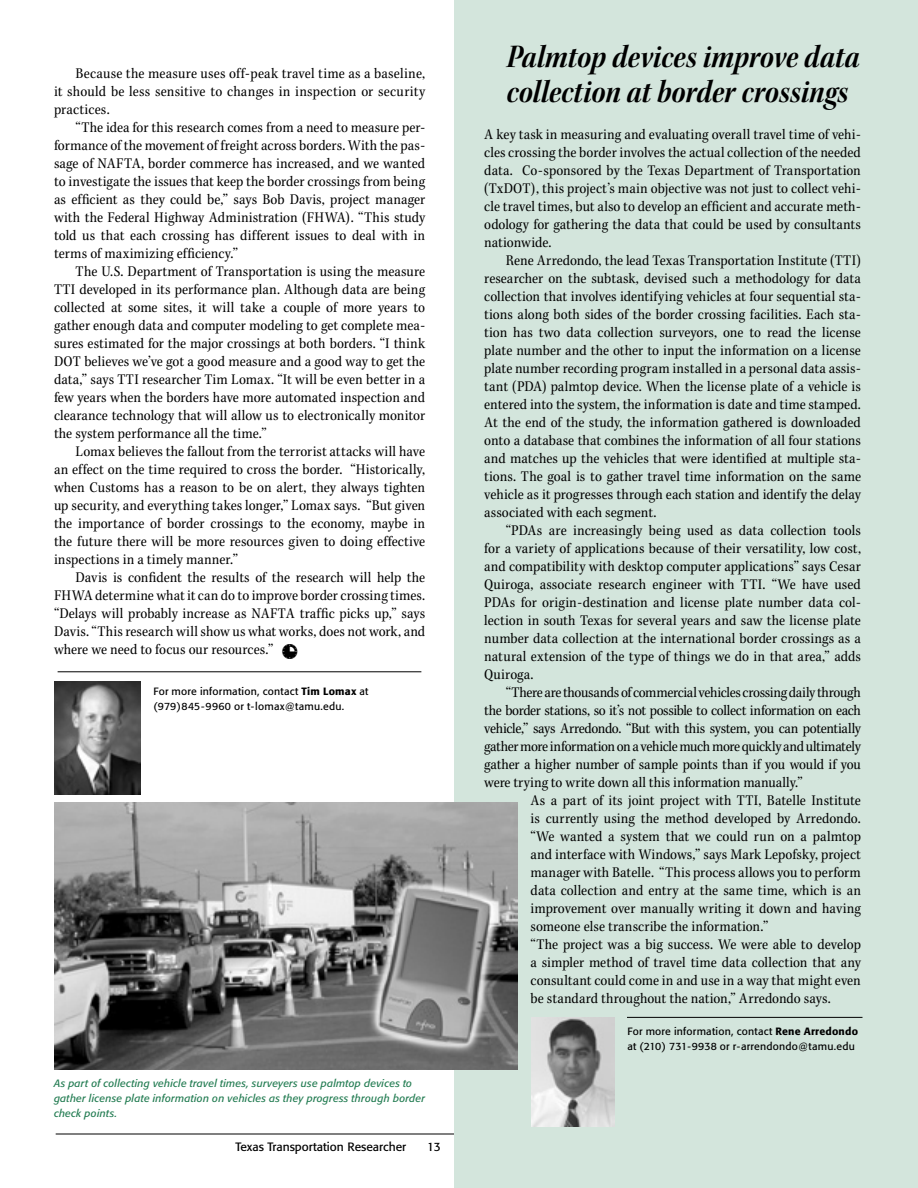
<style>
.page{position:relative;width:918px;height:1188px;background:#fff}
.page>*{position:absolute;margin:0;border:0;box-sizing:border-box;transform-origin:0 0}
.t1{font:33px/34.5px "Kepl MM It 650 450 22";letter-spacing:-.005em;color:#000}
.t2{font:21px "Mini Pics Digidings";color:#000}
.t3{font:15px/18px "Kepl MM 385 450 10";letter-spacing:.005em;color:#000;text-align:justify}
.t4{font:12px "Formata";color:#000}
.t5{font:10.5px/15px "Formata";letter-spacing:.02em;color:#000}
.t6{font:italic 10.5px/15px "Formata";letter-spacing:.02em;color:#237c52}
.s1{font-weight:500}
</style>
<div class="page">
<hr style="left:56px;top:1134px;width:810px;height:1px;background:#000">
<div style="left:454px;top:0;width:464px;height:1188px;background:#d3e5dc"></div>
<hr style="left:58px;top:671px;width:363px;height:1px;background:#000">
<hr style="left:627px;top:1017px;width:235px;height:1px;background:#000">
<img style="left:54px;top:802px;width:463px;height:268px">
<img style="left:54px;top:681px;width:86px;height:113px">
<img style="left:532px;top:1017px;width:83px;height:110px">
<p class="t3" style="left:54px;top:65px;width:373px;text-indent:22px">Because the measure uses off-peak travel time as a baseline, it should be less sensitive to changes in inspection or security practices.</p>
<p class="t3" style="left:54px;top:119px;width:373px;text-indent:22px">“The idea for this research comes from a need to measure per&shy;formance of the movement of freight across borders. With the pas&shy;sage of NAFTA, border commerce has increased, and we wanted to investigate the issues that keep the border crossings from being as efficient as they could be,” says Bob Davis, project manager with the Federal Highway Administration (FHWA). “This study told us that each crossing has different issues to deal with in terms of maximizing efficiency.”</p>
<p class="t3" style="left:54px;top:263px;width:373px;text-indent:22px">The U.S. Department of Transportation is using the measure TTI developed in its performance plan. Although data are being collected at some sites, it will take a couple of more years to gather enough data and computer modeling to get complete mea&shy;sures estimated for the major crossings at both borders. “I think DOT believes we’ve got a good measure and a good way to get the data,” says TTI researcher Tim Lomax. “It will be even better in a few years when the borders have more automated inspection and clearance technology that will allow us to electronically monitor the system performance all the time.”</p>
<p class="t3" style="left:54px;top:443px;width:373px;text-indent:22px">Lomax believes the fallout from the terrorist attacks will have an effect on the time required to cross the border. “Historically, when Customs has a reason to be on alert, they always tighten up security, and everything takes longer,” Lomax says. “But given the importance of border crossings to the economy, maybe in the future there will be more resources given to doing effective inspections in a timely manner.”</p>
<p class="t3" style="left:54px;top:569px;width:373px;text-indent:22px">Davis is confident the results of the research will help the FHWA determine what it can do to improve border crossing times. “Delays will probably increase as NAFTA traffic picks up,” says Davis. “This research will show us what works, does not work, and where we need to focus our resources.”</p>
<p class="t5" style="left:153px;top:684px;width:217px">For more information, contact <span class="s1">Tim Lomax</span> at (979)845-9960 or t-lomax@tamu.edu.</p>
<h2 class="t2" style="left:282px;top:639px;width:18px">R</h2>
<p class="t6" style="left:54px;top:1076px;width:373px">As part of collecting vehicle travel times, surveyers use palmtop devices to gather license plate information on vehicles as they progress through border check points.</p>
<p class="t4" style="left:235px;top:1139px;width:172px">Texas Transportation Researcher</p>
<p class="t4" style="left:427px;top:1139px;width:15px">13</p>
<h1 class="t1" style="left:507px;top:40px;width:355px">Palmtop devices improve data collection at border crossings</h1>
<p class="t3" style="left:484px;top:126px;width:378px">A key task in measuring and evaluating overall travel time of vehi&shy;cles crossing the border involves the actual collection of the needed data. Co-sponsored by the Texas Department of Transportation (TxDOT), this project’s main objective was not just to collect vehi&shy;cle travel times, but also to develop an efficient and accurate meth&shy;odology for gathering the data that could be used by consultants nationwide.</p>
<p class="t3" style="left:484px;top:252px;width:378px;text-indent:22px">Rene Arredondo, the lead Texas Transportation Institute (TTI) researcher on the subtask, devised such a methodology for data collection that involves identifying vehicles at four sequential sta&shy;tions along both sides of the border crossing facilities. Each sta&shy;tion has two data collection surveyors, one to read the license plate number and the other to input the information on a license plate number recording program installed in a personal data assis&shy;tant (PDA) palmtop device. When the license plate of a vehicle is entered into the system, the information is date and time stamped.<br>At the end of the study, the information gathered is downloaded onto a database that combines the information of all four stations and matches up the vehicles that were identified at multiple sta&shy;tions. The goal is to gather travel time information on the same vehicle as it progresses through each station and identify the delay associated with each segment.</p>
<p class="t3" style="left:484px;top:522px;width:378px;text-indent:22px">“PDAs are increasingly being used as data collection tools for a variety of applications because of their versatility, low cost, and compatibility with desktop computer applications” says Cesar Quiroga, associate research engineer with TTI. “We have used PDAs for origin-destination and license plate number data col&shy;lection in south Texas for several years and saw the license plate number data collection at the international border crossings as a natural extension of the type of things we do in that area,” adds Quiroga.</p>
<p class="t3" style="left:484px;top:684px;width:378px;text-indent:22px">“There are thousands of commercial vehicles crossing daily through the border stations, so it’s not possible to collect information on each vehicle,” says Arredondo. “But with this system, you can potentially gather more information on a vehicle much more quickly and ultimately gather a higher number of sample points than if you would if you were trying to write down all this information manually.”</p>
<p class="t3" style="left:531px;top:792px;width:332px;text-align:left">As a part of its joint project with TTI, Batelle Institute is currently using the method developed by Arredondo. “We wanted a system that we could run on a palmtop and interface with Windows,” says Mark Lepofsky, project manager with Batelle. “This process allows you to perform data collection and entry at the same time, which is an improvement over manually writing it down and having someone else transcribe the information.”<br>“The project was a big success. We were able to develop a simpler method of travel time data collection that any consultant could come in and use in a way that might even be standard throughout the nation,” Arredondo says.</p>
<p class="t5" style="left:627px;top:1024px;width:232px">For more information, contact <span class="s1">Rene Arredondo </span>at (210) 731-9938 or r-arrendondo@tamu.edu</p>
</div>
